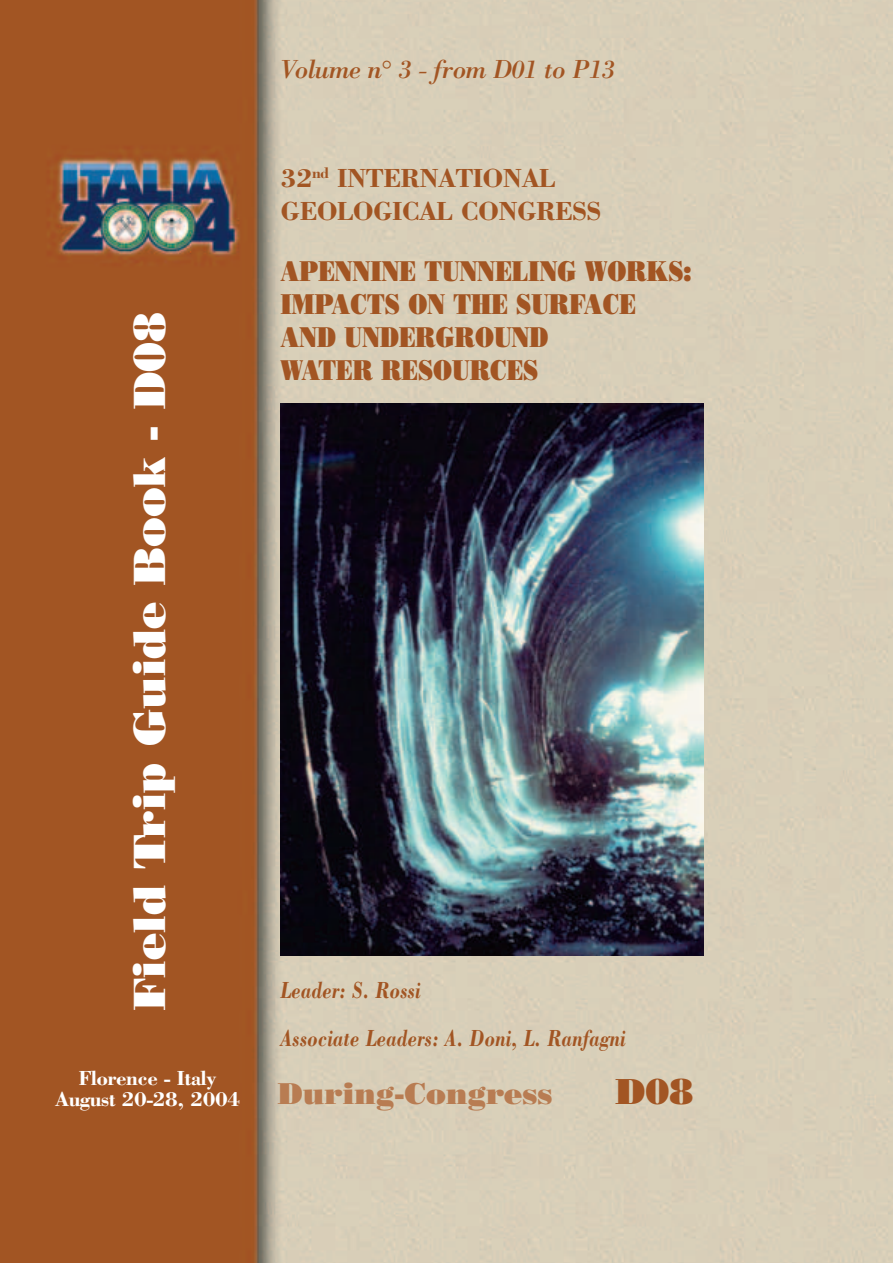
<style>
.page{position:relative;width:893px;height:1263px;background:#fff}
.page>*{position:absolute;margin:0;border:0;box-sizing:border-box;transform-origin:0 0}
.t1{font:45px "Bodoni Poster";color:#fff}
.t2{font:36px "Bodoni Poster";color:#a25523}
.t3{font:30px "Bodoni Poster";color:#b87c52}
.t4{font:28.5px/33px "Bodoni Poster";color:#a25523;scale:.8 1}
.t5{font:700 27px/33px "Bodoni";letter-spacing:-.025em;color:#a25523}
.t6{font:italic 27px "Bodoni";letter-spacing:-.025em;color:#a25523}
.t7{font:italic 700 24px/48px "Bodoni";color:#a25523;scale:.8 1}
.t8{font:700 21px/21px "Bodoni";letter-spacing:-.025em;color:#fff;text-align:center}
</style>
<div class="page">
<img style="left:0;top:0;width:893px;height:1263px">
<img style="left:280px;top:404px;width:423px;height:551px">
<h1 class="t1" style="left:133px;top:1010px;width:700px;rotate:-90deg">Field Trip Guide Book - D08</h1>
<p class="t8" style="left:55px;top:1069px;width:186px">Florence - Italy<br>August 20-28, 2004</p>
<p class="t6" style="left:281px;top:59px;width:336px">Volume n° 3 - from D01 to P13</p>
<p class="t5" style="left:281px;top:164px;width:322px">32<sup>nd</sup> INTERNATIONAL<br>GEOLOGICAL CONGRESS</p>
<p class="t4" style="left:281px;top:258px;width:515px">APENNINE TUNNELING WORKS:<br>IMPACTS ON THE SURFACE<br>AND UNDERGROUND<br>WATER RESOURCES</p>
<p class="t7" style="left:281px;top:969px;width:433px">Leader: S. Rossi<br>Associate Leaders: A. Doni, L. Ranfagni</p>
<p class="t3" style="left:278px;top:1083px;width:276px">During-Congress</p>
<p class="t2" style="left:615px;top:1078px;width:80px">D08</p>
</div>
